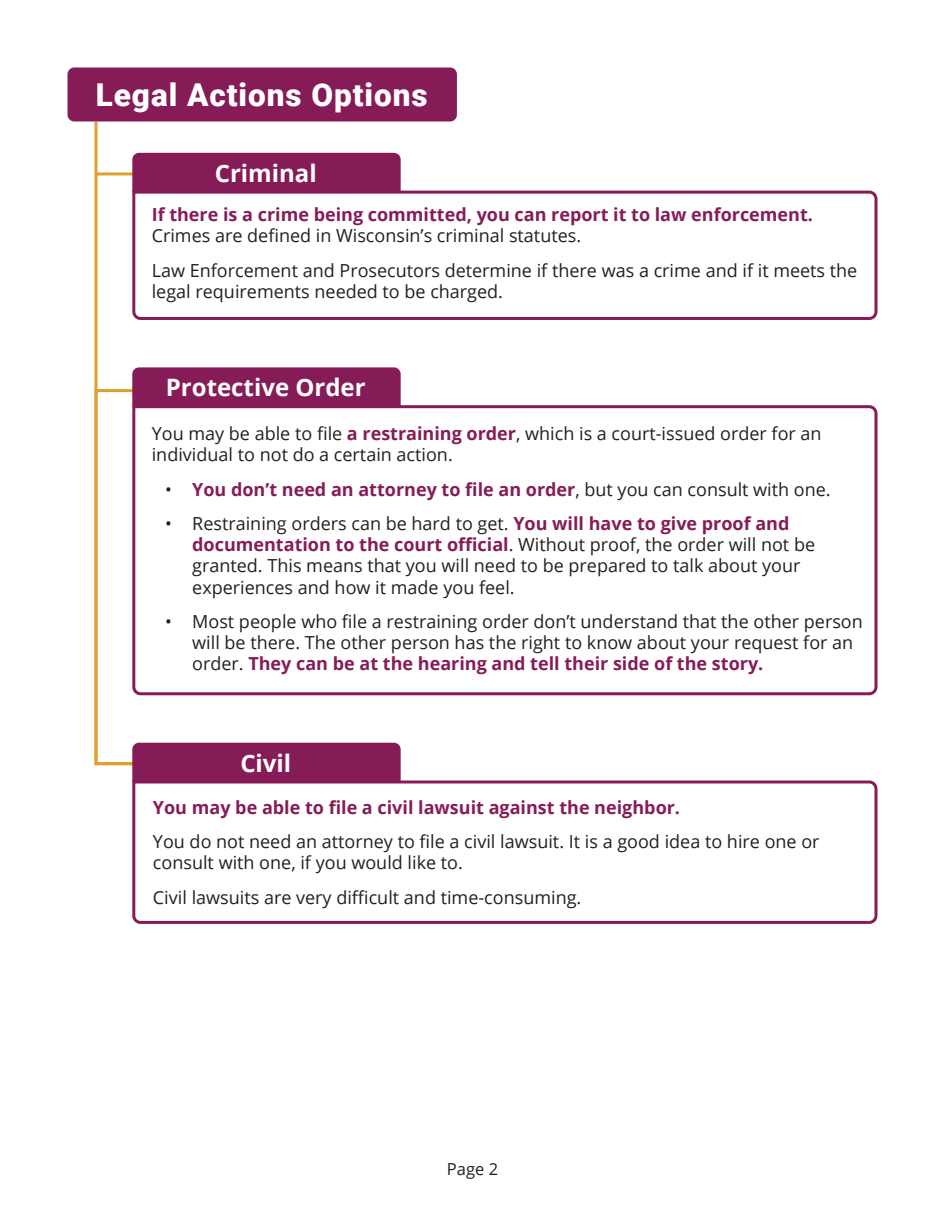
<style>
.page{position:relative;width:945px;height:1215px;background:#fff}
.page>*{position:absolute;margin:0;border:0;box-sizing:border-box;transform-origin:0 0}
.Heading_2{font:900 31.5px "Roboto";letter-spacing:.03em;color:#fff}
.Heading_3{font:700 24px "Open Sans";color:#fff}
.t1{font:18px/21px "Open Sans";color:#231f20}
.t2{font:700 18px/21px "Open Sans";color:#861c57}
.t3{font:16.5px "Open Sans";color:#231f20}
.s1{font-weight:400;color:#231f20}
.s2{font-weight:700;color:#861c57}
</style>
<div class="page">
<svg style="left:94px;top:122px;width:4px;height:50px"></svg>
<div style="left:94px;top:389px;width:159px;height:376px;border:3px solid #dea12d"></div>
<div style="left:196px;top:138px;width:179px;height:695px;background:#fff"></div>
<div style="left:68px;top:68px;width:389px;height:54px;background:#861c57;border-radius:7px"></div>
<svg style="left:132px;top:190px;width:746px;height:130px"></svg>
<div style="left:132px;top:153px;width:269px;height:39px;background:#861c57"></div>
<svg style="left:132px;top:405px;width:746px;height:291px"></svg>
<div style="left:132px;top:367px;width:269px;height:40px;background:#861c57"></div>
<svg style="left:132px;top:780px;width:746px;height:144px"></svg>
<div style="left:132px;top:743px;width:269px;height:39px;background:#861c57"></div>
<h2 class="Heading_2" style="left:96px;top:73px;width:333px">Legal Actions Options</h2>
<h3 class="Heading_3" style="left:215px;top:156px;width:103px">Criminal</h3>
<p class="t2" style="left:152px;top:204px;width:663px">If there is a crime being committed, you can report it to law enforcement.<br><span class="s1">Crimes are defined in Wisconsin’s criminal statutes.</span></p>
<p class="t1" style="left:152px;top:259px;width:707px">Law Enforcement and Prosecutors determine if there was a crime and if it meets the legal requirements needed to be charged.</p>
<h3 class="Heading_3" style="left:166px;top:371px;width:201px">Protective Order</h3>
<p class="t1" style="left:152px;top:423px;width:671px">You may be able to file <span class="s2">a restraining order</span>, which is a court-issued order for an individual to not do a certain action.</p>
<p class="t2" style="left:165px;top:478px;width:667px"><span class="s1">•</span> You don’t need an attorney to file an order<span class="s1">, but you can consult with one.</span></p>
<p class="t1" style="left:192px;top:513px;width:624px;text-indent:-27px">• Restraining orders can be hard to get. <span class="s2">You will have to give proof and documentation to the court official</span>. Without proof, the order will not be granted. This means that you will need to be prepared to talk about your experiences and how it made you feel.</p>
<p class="t1" style="left:192px;top:610px;width:672px;text-indent:-27px">• Most people who file a restraining order don’t understand that the other person will be there. The other person has the right to know about your request for an order. <span class="s2">They can be at the hearing and tell their side of the story.</span></p>
<h3 class="Heading_3" style="left:240px;top:746px;width:52px">Civil</h3>
<p class="t2" style="left:153px;top:796px;width:529px">You may be able to file a civil lawsuit against the neighbor.</p>
<p class="t1" style="left:153px;top:831px;width:668px">You do not need an attorney to file a civil lawsuit. It is a good idea to hire one or consult with one, if you would like to.</p>
<p class="t1" style="left:153px;top:886px;width:430px">Civil lawsuits are very difficult and time-consuming.</p>
<p class="t3" style="left:447px;top:1157px;width:53px">Page 2</p>
</div>
